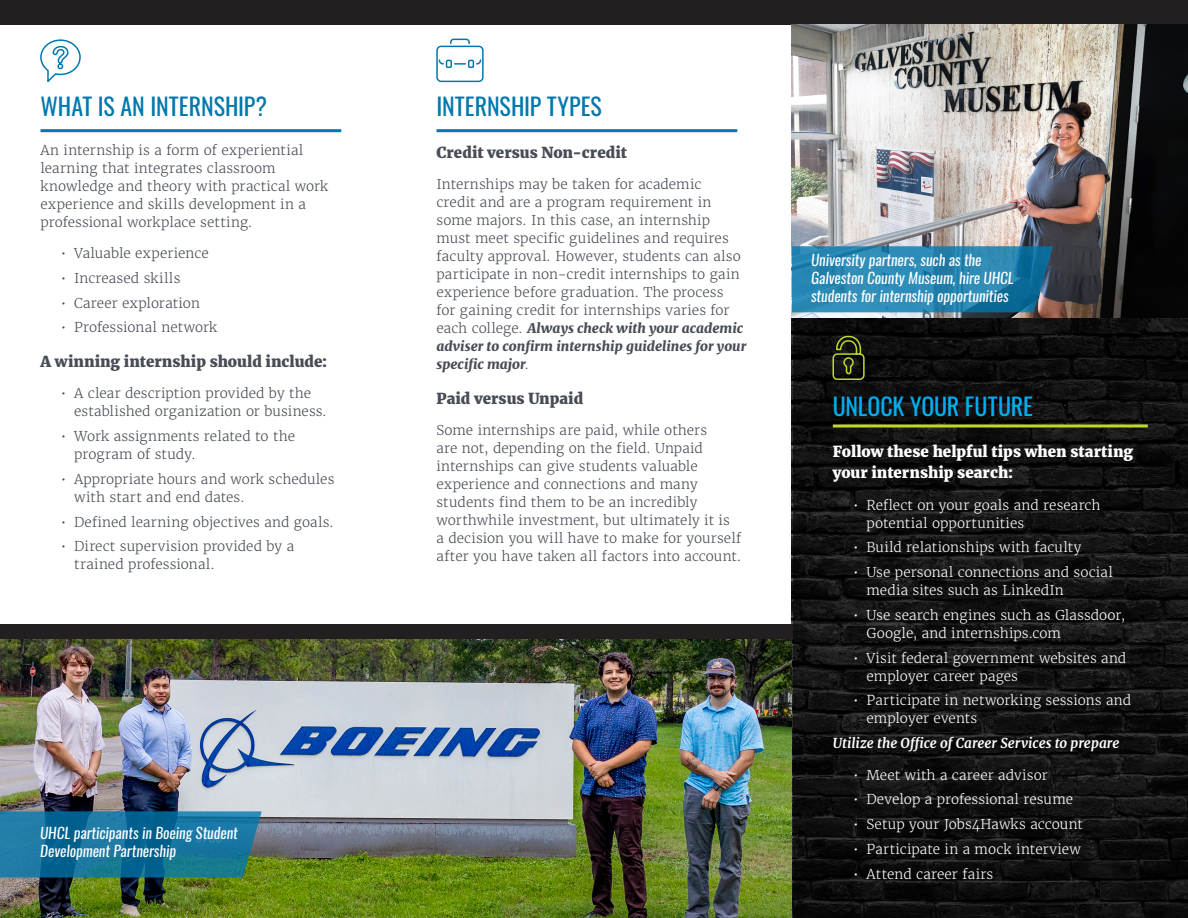
<style>
.page{position:relative;width:1188px;height:918px;background:#fff}
.page>*{position:absolute;margin:0;border:0;box-sizing:border-box;transform-origin:0 0}
.Heading_lvl_2{font:24px "Oswald";color:#0078ae}
.Heading_lvl_2-2{font:24px "Oswald";letter-spacing:-.005em;color:#00aeef}
.t1{font:italic 15px/18px "Oswald";color:#fff}
.heading_lvl_3{font:800 15px "Merriweather";color:#474c55}
.heading_lvl_3-2{font:800 15px/21px "Merriweather";color:#fff}
.body_text_dark{font:300 13.5px/18px "Merriweather";letter-spacing:.005em;color:#474c55}
.t2{font:300 13.5px/18px "Merriweather";letter-spacing:.005em;color:#fff}
.body_text_light{font:italic 700 13.5px "Merriweather";letter-spacing:.005em;color:#fff}
.s1{font-weight:900;font-style:italic}
</style>
<div class="page">
<div style="left:0;top:0;width:1188px;height:25px;background:#231f20"></div>
<svg style="left:793px;top:318px;width:395px;height:600px;background:#111"></svg>
<img style="left:0;top:639px;width:792px;height:279px">
<div style="left:0;top:625px;width:792px;height:14px;background:#231f20"></div>
<hr style="left:40px;top:129px;width:301px;height:3px;background:#0078ae">
<hr style="left:436px;top:129px;width:301px;height:3px;background:#0078ae">
<svg style="left:40px;top:39px;width:41px;height:43px"></svg>
<svg style="left:436px;top:38px;width:48px;height:45px"></svg>
<svg style="left:0;top:811px;width:262px;height:67px;background:#177296"></svg>
<hr style="left:833px;top:424px;width:315px;height:3px;background:#c1d72f">
<svg style="left:832px;top:335px;width:33px;height:87px;background:#232511"></svg>
<img style="left:792px;top:25px;width:396px;height:293px">
<svg style="left:791px;top:246px;width:262px;height:66px;background:#2983ad"></svg>
<p class="Heading_lvl_2" style="left:40px;top:85px;width:228px">WHAT IS AN INTERNSHIP?</p>
<p class="body_text_dark" style="left:40px;top:141px;width:290px">An internship is a form of experiential learning that integrates classroom knowledge and theory with practical work experience and skills development in a professional workplace setting.</p>
<p class="body_text_dark" style="left:61px;top:244px;width:149px">• Valuable experience</p>
<p class="body_text_dark" style="left:61px;top:269px;width:121px">• Increased skills</p>
<p class="body_text_dark" style="left:61px;top:294px;width:141px">• Career exploration</p>
<p class="body_text_dark" style="left:61px;top:319px;width:158px">• Professional network</p>
<p class="heading_lvl_3" style="left:40px;top:352px;width:288px">A winning internship should include:</p>
<p class="body_text_dark" style="left:74px;top:385px;width:254px;text-indent:-14px">• A clear description provided by the established organization or business.</p>
<p class="body_text_dark" style="left:74px;top:427px;width:222px;text-indent:-14px">• Work assignments related to the program of study.</p>
<p class="body_text_dark" style="left:74px;top:470px;width:262px;text-indent:-14px">• Appropriate hours and work schedules with start and end dates.</p>
<p class="body_text_dark" style="left:61px;top:513px;width:275px">• Defined learning objectives and goals.</p>
<p class="body_text_dark" style="left:74px;top:538px;width:222px;text-indent:-14px">• Direct supervision provided by a trained professional.</p>
<p class="t1" style="left:40px;top:824px;width:199px">UHCL participants in Boeing Student<br>Development Partnership</p>
<p class="Heading_lvl_2" style="left:436px;top:85px;width:167px">INTERNSHIP TYPES</p>
<p class="heading_lvl_3" style="left:436px;top:143px;width:192px">Credit versus Non-credit</p>
<p class="body_text_dark" style="left:436px;top:175px;width:311px">Internships may be taken for academic<br>credit and are a program requirement in some majors. In this case, an internship must meet specific guidelines and requires faculty approval. However, students can also participate in non-credit internships to gain experience before graduation. The process<br>for gaining credit for internships varies for each college. <span class="s1">Always check with your academic adviser to confirm internship guidelines for your specific major</span>.</p>
<p class="heading_lvl_3" style="left:436px;top:389px;width:148px">Paid versus Unpaid</p>
<p class="body_text_dark" style="left:436px;top:421px;width:307px">Some internships are paid, while others<br>are not, depending on the field. Unpaid internships can give students valuable experience and connections and many students find them to be an incredibly worthwhile investment, but ultimately it is<br>a decision you will have to make for yourself after you have taken all factors into account.</p>
<p class="t1" style="left:811px;top:251px;width:204px">University partners, such as the<br>Galveston County Museum, hire UHCL students for internship opportunities</p>
<p class="Heading_lvl_2-2" style="left:833px;top:385px;width:202px">UNLOCK YOUR FUTURE</p>
<p class="heading_lvl_3-2" style="left:833px;top:441px;width:302px">Follow these helpful tips when starting your internship search:</p>
<p class="t2" style="left:867px;top:496px;width:236px;text-indent:-14px">• Reflect on your goals and research potential opportunities</p>
<p class="t2" style="left:853px;top:539px;width:230px">• Build relationships with faculty</p>
<p class="t2" style="left:867px;top:563px;width:248px;text-indent:-14px">• Use personal connections and social media sites such as LinkedIn</p>
<p class="t2" style="left:867px;top:606px;width:260px;text-indent:-14px">• Use search engines such as Glassdoor,<br>Google, and internships.com</p>
<p class="t2" style="left:867px;top:649px;width:261px;text-indent:-14px">• Visit federal government websites and employer career pages</p>
<p class="t2" style="left:867px;top:692px;width:266px;text-indent:-14px">• Participate in networking sessions and employer events</p>
<p class="body_text_light" style="left:833px;top:735px;width:288px">Utilize the Office of Career Services to prepare</p>
<p class="t2" style="left:853px;top:766px;width:196px">• Meet with a career advisor</p>
<p class="t2" style="left:853px;top:791px;width:221px">• Develop a professional resume</p>
<p class="t2" style="left:853px;top:815px;width:231px">• Setup your Jobs4Hawks account</p>
<p class="t2" style="left:853px;top:840px;width:229px">• Participate in a mock interview</p>
<p class="t2" style="left:853px;top:865px;width:142px">• Attend career fairs</p>
</div>
